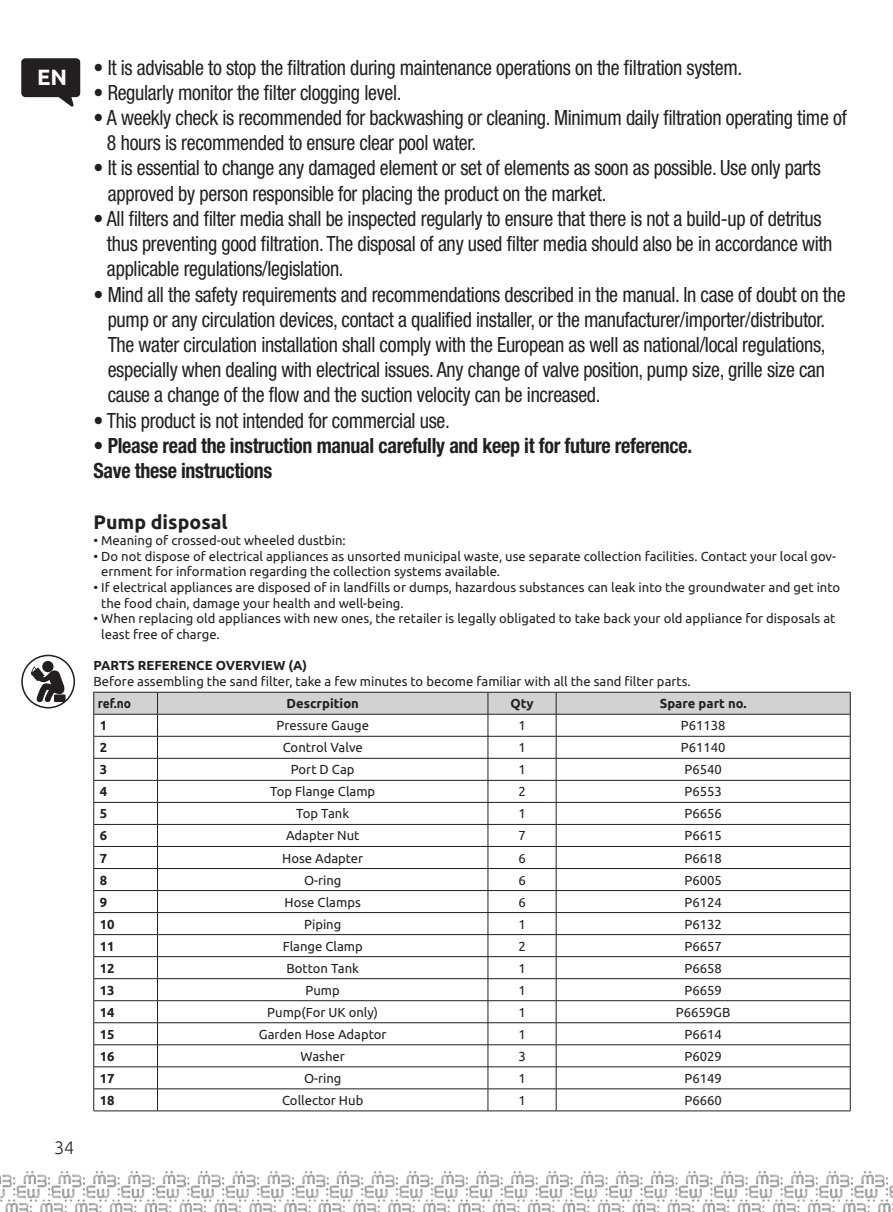
<style>
.page{position:relative;width:893px;height:1212px;background:#fff}
.page>*{position:absolute;margin:0;border:0;box-sizing:border-box;transform-origin:0 0}
.t1{font:700 22.05px "Ubuntu";color:#fff}
.t2{font:condensed 21px/25.2px "Helvetica Neue CE";letter-spacing:-.015em;color:#231f20;scale:.95 1}
.t3{font:700 condensed 21px/25.2px "Helvetica Neue CE";letter-spacing:-.015em;color:#231f20;scale:.95 1}
.t4{font:700 19.5px "Ubuntu";color:#231f20}
.t5{font:300 18px "Ubuntu";color:#231f20}
.t6{font:13.05px/15.6px "Ubuntu";color:#231f20}
.t7{font:700 13.05px "Ubuntu";color:#231f20}
.t8{font:700 13.05px "Ubuntu";color:#231f20;scale:.92 1}
.s1{font-weight:400}
</style>
<div class="page">
<img style="left:0;top:1171px;width:288px;height:41px">
<img style="left:734px;top:1171px;width:159px;height:41px">
<img style="left:288px;top:1171px;width:446px;height:41px">
<svg style="left:93px;top:692px;width:758px;height:419px"></svg>
<hr style="left:94px;top:1110px;width:64px;height:1px;background:#231f20">
<hr style="left:158px;top:1110px;width:330px;height:1px;background:#231f20">
<hr style="left:488px;top:1110px;width:68px;height:1px;background:#231f20">
<hr style="left:556px;top:1110px;width:294px;height:1px;background:#231f20">
<svg style="left:21px;top:58px;width:60px;height:49px"></svg>
<div style="left:42px;top:661px;width:12px;height:11px;background:#231f20;border-radius:50%"></div>
<svg style="left:31px;top:666px;width:34px;height:36px"></svg>
<div style="left:21px;top:655px;width:54px;height:53px;border:2px solid #231f20;border-radius:50%"></div>
<p class="t1" style="left:37px;top:63px;width:32px">EN</p>
<p class="t5" style="left:54px;top:1137px;width:22px">34</p>
<p class="t2" style="left:94px;top:55px;width:684px">• It is advisable to stop the filtration during maintenance operations on the filtration system.</p>
<p class="t2" style="left:94px;top:81px;width:326px">• Regularly monitor the filter clogging level.</p>
<p class="t2" style="left:107px;top:106px;width:780px;text-indent:-13px">• A weekly check is recommended for backwashing or cleaning. Minimum daily filtration operating time of<br>8 hours is recommended to ensure clear pool water.</p>
<p class="t2" style="left:108px;top:156px;width:752px;text-indent:-14px">• It is essential to change any damaged element or set of elements as soon as possible. Use only parts approved by person responsible for placing the product on the market.</p>
<p class="t2" style="left:107px;top:207px;width:765px;text-indent:-13px">• All filters and filter media shall be inspected regularly to ensure that there is not a build-up of detritus thus preventing good filtration. The disposal of any used filter media should also be in accordance with applicable regulations/legislation.</p>
<p class="t2" style="left:108px;top:282px;width:778px;text-indent:-14px">• Mind all the safety requirements and recommendations described in the manual. In case of doubt on the pump or any circulation devices, contact a qualified installer, or the manufacturer/importer/distributor.<br>The water circulation installation shall comply with the European as well as national/local regulations, especially when dealing with electrical issues. Any change of valve position, pump size, grille size can cause a change of the flow and the suction velocity can be increased.</p>
<p class="t2" style="left:94px;top:408px;width:377px">• This product is not intended for commercial use.</p>
<p class="t3" style="left:94px;top:434px;width:632px"><span class="s1">•</span> Please read the instruction manual carefully and keep it for future reference.<br>Save these instructions</p>
<p class="t4" style="left:94px;top:511px;width:136px">Pump disposal</p>
<p class="t6" style="left:94px;top:532px;width:254px">• Meaning of crossed-out wheeled dustbin:</p>
<p class="t6" style="left:101px;top:548px;width:736px;text-indent:-8px">• Do not dispose of electrical appliances as unsorted municipal waste, use separate collection facilities. Contact your local gov&shy;ernment for information regarding the collection systems available.</p>
<p class="t6" style="left:101px;top:579px;width:740px;text-indent:-8px">• If electrical appliances are disposed of in landfills or dumps, hazardous substances can leak into the groundwater and get into the food chain, damage your health and well-being.</p>
<p class="t6" style="left:101px;top:610px;width:736px;text-indent:-8px">• When replacing old appliances with new ones, the retailer is legally obligated to take back your old appliance for disposals at least free of charge.</p>
<p class="t7" style="left:94px;top:658px;width:215px">PARTS REFERENCE OVERVIEW (A)</p>
<p class="t6" style="left:94px;top:673px;width:599px">Before assembling the sand filter, take a few minutes to become familiar with all the sand filter parts.</p>
<p class="t8" style="left:98px;top:696px;width:37px">ref.no</p>
<p class="t7" style="left:286px;top:696px;width:74px">Descrpition</p>
<p class="t7" style="left:510px;top:696px;width:25px">Qty</p>
<p class="t7" style="left:660px;top:696px;width:88px">Spare part no.</p>
<p class="t7" style="left:100px;top:718px;width:9px">1</p>
<p class="t6" style="left:276px;top:717px;width:94px">Pressure Gauge</p>
<p class="t6" style="left:518px;top:717px;width:9px">1</p>
<p class="t6" style="left:681px;top:717px;width:46px">P61138</p>
<p class="t7" style="left:100px;top:740px;width:9px">2</p>
<p class="t6" style="left:283px;top:739px;width:81px">Control Valve</p>
<p class="t6" style="left:518px;top:739px;width:9px">1</p>
<p class="t6" style="left:681px;top:739px;width:46px">P61140</p>
<p class="t7" style="left:100px;top:762px;width:9px">3</p>
<p class="t6" style="left:291px;top:761px;width:65px">Port D Cap</p>
<p class="t6" style="left:518px;top:761px;width:9px">1</p>
<p class="t6" style="left:684px;top:761px;width:39px">P6540</p>
<p class="t7" style="left:100px;top:784px;width:9px">4</p>
<p class="t6" style="left:270px;top:783px;width:107px">Top Flange Clamp</p>
<p class="t6" style="left:518px;top:783px;width:9px">2</p>
<p class="t6" style="left:684px;top:783px;width:39px">P6553</p>
<p class="t7" style="left:100px;top:806px;width:9px">5</p>
<p class="t6" style="left:296px;top:805px;width:54px">Top Tank</p>
<p class="t6" style="left:518px;top:805px;width:9px">1</p>
<p class="t6" style="left:684px;top:805px;width:39px">P6656</p>
<p class="t7" style="left:100px;top:828px;width:9px">6</p>
<p class="t6" style="left:286px;top:828px;width:75px">Adapter Nut</p>
<p class="t6" style="left:518px;top:828px;width:9px">7</p>
<p class="t6" style="left:684px;top:828px;width:39px">P6615</p>
<p class="t7" style="left:100px;top:850px;width:9px">7</p>
<p class="t6" style="left:282px;top:850px;width:83px">Hose Adapter</p>
<p class="t6" style="left:518px;top:850px;width:9px">6</p>
<p class="t6" style="left:684px;top:850px;width:39px">P6618</p>
<p class="t7" style="left:100px;top:872px;width:9px">8</p>
<p class="t6" style="left:304px;top:872px;width:39px">O-ring</p>
<p class="t6" style="left:518px;top:872px;width:9px">6</p>
<p class="t6" style="left:684px;top:872px;width:39px">P6005</p>
<p class="t7" style="left:100px;top:894px;width:9px">9</p>
<p class="t6" style="left:285px;top:894px;width:78px">Hose Clamps</p>
<p class="t6" style="left:518px;top:894px;width:9px">6</p>
<p class="t6" style="left:684px;top:894px;width:39px">P6124</p>
<p class="t7" style="left:100px;top:916px;width:16px">10</p>
<p class="t6" style="left:304px;top:916px;width:39px">Piping</p>
<p class="t6" style="left:518px;top:916px;width:9px">1</p>
<p class="t6" style="left:684px;top:916px;width:39px">P6132</p>
<p class="t7" style="left:100px;top:938px;width:16px">11</p>
<p class="t6" style="left:283px;top:938px;width:82px">Flange Clamp</p>
<p class="t6" style="left:518px;top:938px;width:9px">2</p>
<p class="t6" style="left:684px;top:938px;width:39px">P6657</p>
<p class="t7" style="left:100px;top:960px;width:16px">12</p>
<p class="t6" style="left:286px;top:960px;width:74px">Botton Tank</p>
<p class="t6" style="left:518px;top:960px;width:9px">1</p>
<p class="t6" style="left:684px;top:960px;width:39px">P6658</p>
<p class="t7" style="left:100px;top:982px;width:16px">13</p>
<p class="t6" style="left:306px;top:982px;width:36px">Pump</p>
<p class="t6" style="left:518px;top:982px;width:9px">1</p>
<p class="t6" style="left:684px;top:982px;width:39px">P6659</p>
<p class="t7" style="left:100px;top:1004px;width:16px">14</p>
<p class="t6" style="left:267px;top:1004px;width:112px">Pump(For UK only)</p>
<p class="t6" style="left:518px;top:1004px;width:9px">1</p>
<p class="t6" style="left:676px;top:1004px;width:56px">P6659GB</p>
<p class="t7" style="left:100px;top:1026px;width:16px">15</p>
<p class="t6" style="left:259px;top:1026px;width:129px">Garden Hose Adaptor</p>
<p class="t6" style="left:518px;top:1026px;width:9px">1</p>
<p class="t6" style="left:684px;top:1026px;width:39px">P6614</p>
<p class="t7" style="left:100px;top:1048px;width:16px">16</p>
<p class="t6" style="left:301px;top:1048px;width:46px">Washer</p>
<p class="t6" style="left:518px;top:1048px;width:9px">3</p>
<p class="t6" style="left:684px;top:1048px;width:39px">P6029</p>
<p class="t7" style="left:100px;top:1070px;width:16px">17</p>
<p class="t6" style="left:304px;top:1070px;width:39px">O-ring</p>
<p class="t6" style="left:518px;top:1070px;width:9px">1</p>
<p class="t6" style="left:684px;top:1070px;width:39px">P6149</p>
<p class="t7" style="left:100px;top:1092px;width:16px">18</p>
<p class="t6" style="left:282px;top:1092px;width:83px">Collector Hub</p>
<p class="t6" style="left:518px;top:1092px;width:9px">1</p>
<p class="t6" style="left:684px;top:1092px;width:39px">P6660</p>
</div>
